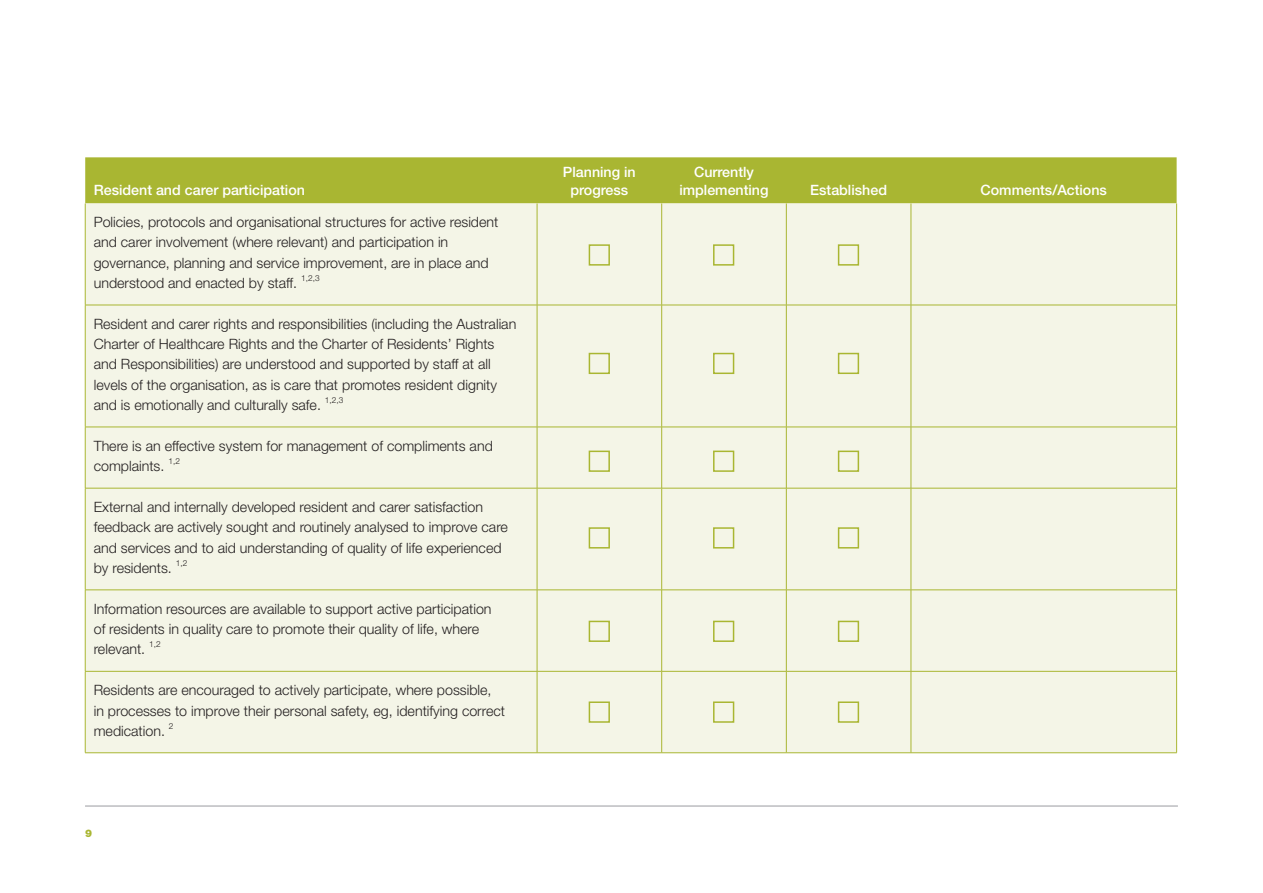
<style>
.page{position:relative;width:1263px;height:893px;background:#fff}
.page>*{position:absolute;margin:0;border:0;box-sizing:border-box;transform-origin:0 0}
.t1{font:300 14.25px/20.2px "Helvetica Neue LT";color:#231f20}
.t2{font:500 14.25px/18px "Helvetica Neue LT";color:#fff;text-align:center}
.t3{font:900 10.5px "Helvetica Neue LT";color:#a9b632}
.t4{font:300 8.25px "Helvetica Neue LT";color:#231f20}
</style>
<div class="page">
<hr style="left:85px;top:805px;width:1093px;height:2px;background:#bcbdc0">
<div style="left:85px;top:157px;width:1091px;height:46px;background:#a9b632"></div>
<div style="left:86px;top:203px;width:1090px;height:549px;background:#f4f5e7"></div>
<hr style="left:85px;top:203px;width:1px;height:102px;background:#a9b632">
<hr style="left:537px;top:203px;width:1px;height:102px;background:#a9b632">
<hr style="left:661px;top:203px;width:1px;height:102px;background:#a9b632">
<hr style="left:786px;top:203px;width:1px;height:102px;background:#a9b632">
<hr style="left:911px;top:203px;width:1px;height:102px;background:#a9b632">
<hr style="left:1176px;top:203px;width:1px;height:102px;background:#a9b632">
<hr style="left:85px;top:305px;width:452px;height:1px;background:#a9b632">
<hr style="left:85px;top:305px;width:1px;height:122px;background:#a9b632">
<hr style="left:537px;top:305px;width:125px;height:1px;background:#a9b632">
<hr style="left:537px;top:305px;width:1px;height:122px;background:#a9b632">
<hr style="left:662px;top:305px;width:124px;height:1px;background:#a9b632">
<hr style="left:661px;top:305px;width:1px;height:122px;background:#a9b632">
<hr style="left:786px;top:305px;width:125px;height:1px;background:#a9b632">
<hr style="left:786px;top:305px;width:1px;height:122px;background:#a9b632">
<hr style="left:911px;top:305px;width:266px;height:1px;background:#a9b632">
<hr style="left:911px;top:305px;width:1px;height:122px;background:#a9b632">
<hr style="left:1176px;top:305px;width:1px;height:122px;background:#a9b632">
<hr style="left:85px;top:427px;width:452px;height:1px;background:#a9b632">
<hr style="left:85px;top:427px;width:1px;height:61px;background:#a9b632">
<hr style="left:537px;top:427px;width:125px;height:1px;background:#a9b632">
<hr style="left:537px;top:427px;width:1px;height:61px;background:#a9b632">
<hr style="left:662px;top:427px;width:124px;height:1px;background:#a9b632">
<hr style="left:661px;top:427px;width:1px;height:61px;background:#a9b632">
<hr style="left:786px;top:427px;width:125px;height:1px;background:#a9b632">
<hr style="left:786px;top:427px;width:1px;height:61px;background:#a9b632">
<hr style="left:911px;top:427px;width:266px;height:1px;background:#a9b632">
<hr style="left:911px;top:427px;width:1px;height:61px;background:#a9b632">
<hr style="left:1176px;top:427px;width:1px;height:61px;background:#a9b632">
<hr style="left:85px;top:488px;width:452px;height:1px;background:#a9b632">
<hr style="left:85px;top:488px;width:1px;height:102px;background:#a9b632">
<hr style="left:537px;top:488px;width:125px;height:1px;background:#a9b632">
<hr style="left:537px;top:488px;width:1px;height:102px;background:#a9b632">
<hr style="left:662px;top:488px;width:124px;height:1px;background:#a9b632">
<hr style="left:661px;top:488px;width:1px;height:102px;background:#a9b632">
<hr style="left:786px;top:488px;width:125px;height:1px;background:#a9b632">
<hr style="left:786px;top:488px;width:1px;height:102px;background:#a9b632">
<hr style="left:911px;top:488px;width:266px;height:1px;background:#a9b632">
<hr style="left:911px;top:488px;width:1px;height:102px;background:#a9b632">
<hr style="left:1176px;top:488px;width:1px;height:102px;background:#a9b632">
<hr style="left:85px;top:590px;width:452px;height:1px;background:#a9b632">
<hr style="left:85px;top:590px;width:1px;height:81px;background:#a9b632">
<hr style="left:537px;top:590px;width:125px;height:1px;background:#a9b632">
<hr style="left:537px;top:590px;width:1px;height:81px;background:#a9b632">
<hr style="left:662px;top:590px;width:124px;height:1px;background:#a9b632">
<hr style="left:661px;top:590px;width:1px;height:81px;background:#a9b632">
<hr style="left:786px;top:590px;width:125px;height:1px;background:#a9b632">
<hr style="left:786px;top:590px;width:1px;height:81px;background:#a9b632">
<hr style="left:911px;top:590px;width:266px;height:1px;background:#a9b632">
<hr style="left:911px;top:590px;width:1px;height:81px;background:#a9b632">
<hr style="left:1176px;top:590px;width:1px;height:81px;background:#a9b632">
<hr style="left:85px;top:671px;width:452px;height:1px;background:#a9b632">
<hr style="left:85px;top:671px;width:1px;height:82px;background:#a9b632">
<hr style="left:537px;top:671px;width:125px;height:1px;background:#a9b632">
<hr style="left:537px;top:671px;width:1px;height:82px;background:#a9b632">
<hr style="left:662px;top:671px;width:124px;height:1px;background:#a9b632">
<hr style="left:661px;top:671px;width:1px;height:82px;background:#a9b632">
<hr style="left:786px;top:671px;width:125px;height:1px;background:#a9b632">
<hr style="left:786px;top:671px;width:1px;height:82px;background:#a9b632">
<hr style="left:911px;top:671px;width:266px;height:1px;background:#a9b632">
<hr style="left:911px;top:671px;width:1px;height:82px;background:#a9b632">
<hr style="left:1176px;top:671px;width:1px;height:82px;background:#a9b632">
<hr style="left:85px;top:752px;width:452px;height:1px;background:#a9b632">
<hr style="left:537px;top:752px;width:125px;height:1px;background:#a9b632">
<hr style="left:662px;top:752px;width:124px;height:1px;background:#a9b632">
<hr style="left:786px;top:752px;width:125px;height:1px;background:#a9b632">
<hr style="left:911px;top:752px;width:266px;height:1px;background:#a9b632">
<div style="left:589px;top:244px;width:21px;height:22px;border:2px solid #a9b632"></div>
<div style="left:589px;top:353px;width:21px;height:21px;border:2px solid #a9b632"></div>
<div style="left:589px;top:451px;width:21px;height:21px;border:2px solid #a9b632"></div>
<div style="left:589px;top:527px;width:21px;height:22px;border:2px solid #a9b632"></div>
<div style="left:589px;top:621px;width:21px;height:21px;border:2px solid #a9b632"></div>
<div style="left:589px;top:701px;width:21px;height:22px;border:2px solid #a9b632"></div>
<div style="left:713px;top:244px;width:21px;height:22px;border:2px solid #a9b632"></div>
<div style="left:713px;top:353px;width:21px;height:21px;border:2px solid #a9b632"></div>
<div style="left:713px;top:451px;width:21px;height:21px;border:2px solid #a9b632"></div>
<div style="left:713px;top:527px;width:21px;height:22px;border:2px solid #a9b632"></div>
<div style="left:713px;top:621px;width:21px;height:21px;border:2px solid #a9b632"></div>
<div style="left:713px;top:701px;width:21px;height:22px;border:2px solid #a9b632"></div>
<div style="left:838px;top:244px;width:21px;height:22px;border:2px solid #a9b632"></div>
<div style="left:838px;top:353px;width:21px;height:21px;border:2px solid #a9b632"></div>
<div style="left:838px;top:451px;width:21px;height:21px;border:2px solid #a9b632"></div>
<div style="left:838px;top:527px;width:21px;height:22px;border:2px solid #a9b632"></div>
<div style="left:838px;top:621px;width:21px;height:21px;border:2px solid #a9b632"></div>
<div style="left:838px;top:701px;width:21px;height:22px;border:2px solid #a9b632"></div>
<p class="t2" style="left:94px;top:181px;width:213px">Resident and carer participation</p>
<p class="t1" style="left:94px;top:212px;width:406px">Policies, protocols and organisational structures for active resident and carer involvement (where relevant) and participation in governance, planning and service improvement, are in place and understood and enacted by staff.</p>
<p class="t4" style="left:301px;top:273px;width:20px">1,2,3</p>
<p class="t1" style="left:94px;top:313px;width:424px">Resident and carer rights and responsibilities (including the Australian Charter of Healthcare Rights and the Charter of Residents’ Rights and Responsibilities) are understood and supported by staff at all levels of the organisation, as is care that promotes resident dignity and is emotionally and culturally safe.</p>
<p class="t4" style="left:325px;top:395px;width:20px">1,2,3</p>
<p class="t1" style="left:94px;top:435px;width:401px">There is an effective system for management of compliments and complaints.</p>
<p class="t4" style="left:168px;top:456px;width:13px">1,2</p>
<p class="t1" style="left:94px;top:497px;width:416px">External and internally developed resident and carer satisfaction feedback are actively sought and routinely analysed to improve care and services and to aid understanding of quality of life experienced by residents.</p>
<p class="t4" style="left:176px;top:558px;width:13px">1,2</p>
<p class="t1" style="left:94px;top:598px;width:399px">Information resources are available to support active participation of residents in quality care to promote their quality of life, where relevant.</p>
<p class="t4" style="left:149px;top:639px;width:13px">1,2</p>
<p class="t1" style="left:94px;top:680px;width:413px">Residents are encouraged to actively participate, where possible, in processes to improve their personal safety, eg, identifying correct medication.</p>
<p class="t4" style="left:169px;top:721px;width:6px">2</p>
<p class="t3" style="left:85px;top:826px;width:9px">9</p>
<p class="t2" style="left:563px;top:163px;width:74px">Planning in progress</p>
<p class="t2" style="left:679px;top:163px;width:91px">Currently implementing</p>
<p class="t2" style="left:810px;top:181px;width:78px">Established</p>
<p class="t2" style="left:980px;top:181px;width:128px">Comments/Actions</p>
</div>
